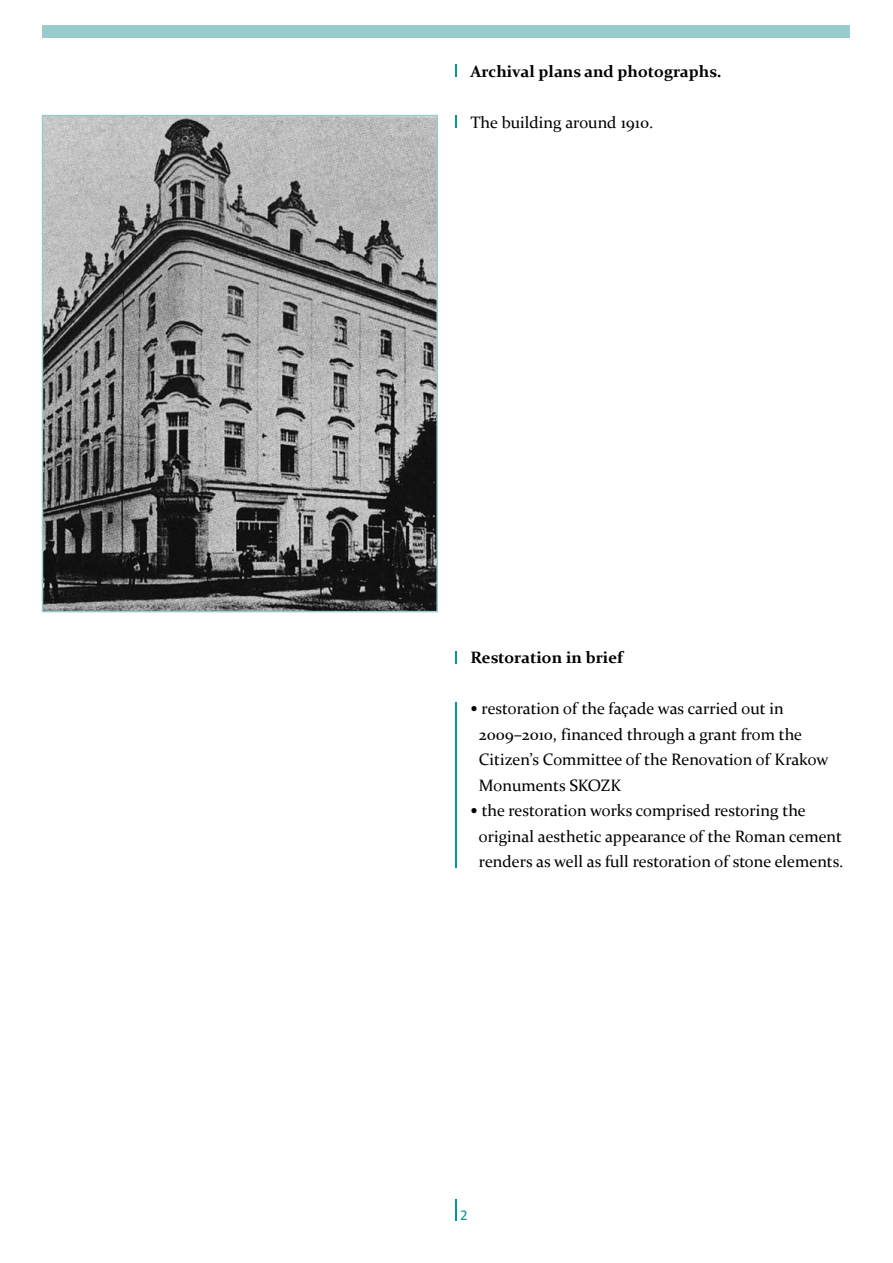
<style>
.page{position:relative;width:893px;height:1263px;background:#fff}
.page>*{position:absolute;margin:0;border:0;box-sizing:border-box;transform-origin:0 0}
.t1{font:16.5px/25.5px "Constantia";color:#000}
.t2{font:700 16.5px "Constantia";color:#000}
.t3{font:15px "Calibri";color:#009898}
.s1{font-family:"Corbel"}
</style>
<div class="page">
<div style="left:43px;top:26px;width:807px;height:12px;background:#98cbcc"></div>
<svg style="left:455px;top:64px;width:1px;height:13px"></svg>
<svg style="left:455px;top:1199px;width:1px;height:21px"></svg>
<img style="left:45px;top:118px;width:390px;height:491px">
<div style="left:42px;top:115px;width:396px;height:497px;border:2px solid #98cbcc"></div>
<svg style="left:455px;top:115px;width:1px;height:12px"></svg>
<svg style="left:455px;top:651px;width:1px;height:12px"></svg>
<hr style="left:455px;top:702px;width:1px;height:165px;background:#009898">
<p class="t2" style="left:470px;top:60px;width:252px">Archival plans and photographs.</p>
<p class="t1" style="left:470px;top:108px;width:184px">The building around 1910.</p>
<p class="t2" style="left:470px;top:646px;width:154px">Restoration in brief</p>
<p class="t1" style="left:479px;top:695px;width:351px;text-indent:-8px"><span class="s1">•</span> restoration of the façade was carried out in 2009–2010, financed through a grant from the Citizen’s Committee of the Renovation of Krakow Monuments SKOZK</p>
<p class="t1" style="left:479px;top:797px;width:366px;text-indent:-8px"><span class="s1">•</span> the restoration works comprised restoring the original aesthetic appearance of the Roman cement renders as well as full restoration of stone elements.</p>
<p class="t3" style="left:460px;top:1206px;width:9px">2</p>
</div>
